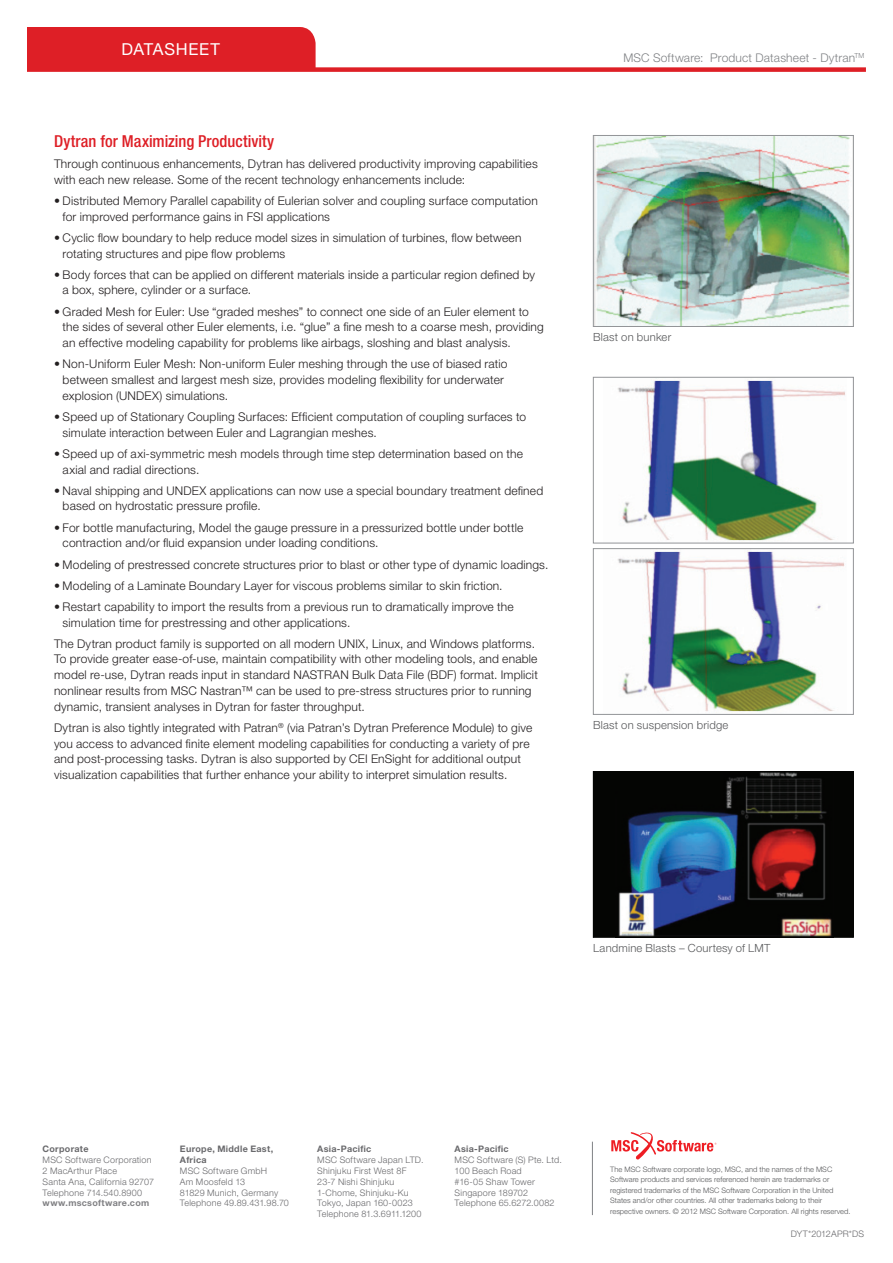
<style>
.page{position:relative;width:893px;height:1263px;background:#fff}
.page>*{position:absolute;margin:0;border:0;box-sizing:border-box;transform-origin:0 0}
.Body_-_Heading{font:500 condensed 16.5px "Helvetica Neue LT Pro";letter-spacing:.005em;color:#de1f26}
.t1{font:16.5px "Helvetica Neue LT Pro";letter-spacing:.04em;color:#fff}
.Body_-_Text{font:300 12px/15.8px "Helvetica Neue LT Pro";letter-spacing:.015em;color:#231f20}
.Top_-_Doc_Caption{font:300 12px "Helvetica Neue LT Pro";letter-spacing:.015em;color:#808285}
.t2{font:300 11.25px "Helvetica Neue LT Pro";letter-spacing:.015em;color:#57585a}
.Footer_-_Company_Inf{font:300 9px/10.8px "Helvetica Neue LT Pro";letter-spacing:.025em;color:#69696c}
.Footer_-_Company_Inf-2{font:700 9px/10.8px "Helvetica Neue LT Pro";letter-spacing:.03em;color:#69696c}
.Footer_-_Company_Inf-3{font:700 9px "Helvetica Neue LT Pro";letter-spacing:.03em;color:#808083}
.Footer_-_MSC_IDCode{font:300 9px "Helvetica Neue LT Pro";letter-spacing:.01em;color:#69696c}
.Footer_-_Legal_Info{font:300 7.5px/10.5px "Helvetica Neue LT Pro";color:#57585a}
</style>
<div class="page">
<div style="left:27px;top:67px;width:839px;height:5px;background:#de1f26"></div>
<div style="left:27px;top:27px;width:289px;height:41px;background:#de1f26"></div>
<svg style="left:611px;top:1132px;width:105px;height:28px"></svg>
<hr style="left:592px;top:1142px;width:1px;height:73px;background:#808285">
<img style="left:595px;top:137px;width:256px;height:188px">
<div style="left:593px;top:135px;width:261px;height:192px;border:1px solid #939598"></div>
<img style="left:617px;top:550px;width:228px;height:163px">
<div style="left:593px;top:548px;width:261px;height:167px;border:1px solid #939598"></div>
<div style="left:593px;top:771px;width:260px;height:166px;background:#040503"></div>
<img style="left:618px;top:773px;width:214px;height:162px">
<div style="left:593px;top:771px;width:261px;height:166px;border:1px solid #040503"></div>
<img style="left:617px;top:380px;width:228px;height:161px">
<div style="left:593px;top:377px;width:261px;height:166px;border:1px solid #939598"></div>
<h1 class="t1" style="left:121px;top:39px;width:100px">DATASHEET</h1>
<p class="Body_-_Heading" style="left:54px;top:131px;width:222px">Dytran for Maximizing Productivity</p>
<p class="Body_-_Text" style="left:54px;top:156px;width:485px">Through continuous enhancements, Dytran has delivered productivity improving capabilities with each new release. Some of the recent technology enhancements include:</p>
<p class="Body_-_Text" style="left:63px;top:192px;width:477px;text-indent:-9px">• Distributed Memory Parallel capability of Eulerian solver and coupling surface computation for improved performance gains in FSI applications</p>
<p class="Body_-_Text" style="left:63px;top:229px;width:460px;text-indent:-9px">• Cyclic flow boundary to help reduce model sizes in simulation of turbines, flow between rotating structures and pipe flow problems</p>
<p class="Body_-_Text" style="left:63px;top:266px;width:474px;text-indent:-9px">• Body forces that can be applied on different materials inside a particular region defined by a box, sphere, cylinder or a surface.</p>
<p class="Body_-_Text" style="left:63px;top:303px;width:483px;text-indent:-9px">• Graded Mesh for Euler: Use “graded meshes” to connect one side of an Euler element to the sides of several other Euler elements, i.e. “glue” a fine mesh to a coarse mesh, providing an effective modeling capability for problems like airbags, sloshing and blast analysis.</p>
<p class="Body_-_Text" style="left:63px;top:356px;width:446px;text-indent:-9px">• Non-Uniform Euler Mesh: Non-uniform Euler meshing through the use of biased ratio between smallest and largest mesh size, provides modeling flexibility for underwater explosion (UNDEX) simulations.</p>
<p class="Body_-_Text" style="left:63px;top:408px;width:465px;text-indent:-9px">• Speed up of Stationary Coupling Surfaces: Efficient computation of coupling surfaces to simulate interaction between Euler and Lagrangian meshes.</p>
<p class="Body_-_Text" style="left:63px;top:445px;width:462px;text-indent:-9px">• Speed up of axi-symmetric mesh models through time step determination based on the axial and radial directions.</p>
<p class="Body_-_Text" style="left:63px;top:482px;width:482px;text-indent:-9px">• Naval shipping and UNDEX applications can now use a special boundary treatment defined based on hydrostatic pressure profile.</p>
<p class="Body_-_Text" style="left:63px;top:519px;width:462px;text-indent:-9px">• For bottle manufacturing, Model the gauge pressure in a pressurized bottle under bottle contraction and/or fluid expansion under loading conditions.</p>
<p class="Body_-_Text" style="left:54px;top:556px;width:496px">• Modeling of prestressed concrete structures prior to blast or other type of dynamic loadings.</p>
<p class="Body_-_Text" style="left:54px;top:577px;width:450px">• Modeling of a Laminate Boundary Layer for viscous problems similar to skin friction.</p>
<p class="Body_-_Text" style="left:63px;top:598px;width:452px;text-indent:-9px">• Restart capability to import the results from a previous run to dramatically improve the simulation time for prestressing and other applications.</p>
<p class="Body_-_Text" style="left:54px;top:635px;width:485px">The Dytran product family is supported on all modern UNIX, Linux, and Windows platforms.<br>To provide greater ease-of-use, maintain compatibility with other modeling tools, and enable model re-use, Dytran reads input in standard NASTRAN Bulk Data File (BDF) format. Implicit nonlinear results from MSC Nastran™ can be used to pre-stress structures prior to running dynamic, transient analyses in Dytran for faster throughput.</p>
<p class="Body_-_Text" style="left:54px;top:719px;width:480px">Dytran is also tightly integrated with Patran<sup>®</sup> (via Patran’s Dytran Preference Module) to give you access to advanced finite element modeling capabilities for conducting a variety of pre and post-processing tasks. Dytran is also supported by CEI EnSight for additional output visualization capabilities that further enhance your ability to interpret simulation results.</p>
<p class="Top_-_Doc_Caption" style="left:623px;top:50px;width:242px">MSC Software: Product Datasheet - Dytran<sup>TM</sup></p>
<p class="t2" style="left:593px;top:331px;width:79px">Blast on bunker</p>
<p class="t2" style="left:593px;top:718px;width:137px">Blast on suspension bridge</p>
<p class="t2" style="left:593px;top:941px;width:179px">Landmine Blasts – Courtesy of LMT</p>
<p class="Footer_-_Company_Inf-2" style="left:43px;top:1143px;width:47px">Corporate</p>
<p class="Footer_-_Company_Inf" style="left:43px;top:1154px;width:110px">MSC Software Corporation</p>
<p class="Footer_-_Company_Inf" style="left:43px;top:1165px;width:76px">2 MacArthur Place</p>
<p class="Footer_-_Company_Inf" style="left:43px;top:1176px;width:113px">Santa Ana, California 92707</p>
<p class="Footer_-_Company_Inf" style="left:43px;top:1187px;width:101px">Telephone 714.540.8900</p>
<p class="Footer_-_Company_Inf-3" style="left:43px;top:1197px;width:108px">www.mscsoftware.com</p>
<p class="Footer_-_Company_Inf-2" style="left:180px;top:1143px;width:95px">Europe, Middle East,<br>Africa</p>
<p class="Footer_-_Company_Inf" style="left:180px;top:1165px;width:89px">MSC Software GmbH</p>
<p class="Footer_-_Company_Inf" style="left:180px;top:1176px;width:67px">Am Moosfeld 13</p>
<p class="Footer_-_Company_Inf" style="left:180px;top:1187px;width:100px">81829 Munich, Germany</p>
<p class="Footer_-_Company_Inf" style="left:180px;top:1197px;width:110px">Telephone 49.89.431.98.70</p>
<p class="Footer_-_Company_Inf-2" style="left:317px;top:1143px;width:56px">Asia-Pacific</p>
<p class="Footer_-_Company_Inf" style="left:317px;top:1154px;width:108px">MSC Software Japan LTD.</p>
<p class="Footer_-_Company_Inf" style="left:317px;top:1165px;width:91px">Shinjuku First West 8F</p>
<p class="Footer_-_Company_Inf" style="left:317px;top:1176px;width:79px">23-7 Nishi Shinjuku</p>
<p class="Footer_-_Company_Inf" style="left:317px;top:1187px;width:93px">1-Chome, Shinjuku-Ku</p>
<p class="Footer_-_Company_Inf" style="left:317px;top:1197px;width:97px">Tokyo, Japan 160-0023</p>
<p class="Footer_-_Company_Inf" style="left:317px;top:1208px;width:106px">Telephone 81.3.6911.1200</p>
<p class="Footer_-_Company_Inf-2" style="left:455px;top:1143px;width:56px">Asia-Pacific</p>
<p class="Footer_-_Company_Inf" style="left:455px;top:1154px;width:109px">MSC Software (S) Pte. Ltd.</p>
<p class="Footer_-_Company_Inf" style="left:455px;top:1165px;width:69px">100 Beach Road</p>
<p class="Footer_-_Company_Inf" style="left:455px;top:1176px;width:82px">#16-05 Shaw Tower<br>Singapore 189702</p>
<p class="Footer_-_Company_Inf" style="left:455px;top:1197px;width:101px">Telephone 65.6272.0082</p>
<p class="Footer_-_Legal_Info" style="left:610px;top:1163px;width:242px">The MSC Software corporate logo, MSC, and the names of the MSC Software products and services referenced herein are trademarks or registered trademarks of the MSC Software Corporation in the United States and/or other countries. All other trademarks belong to their respective owners. © 2012 MSC Software Corporation. All rights reserved.</p>
<p class="Footer_-_MSC_IDCode" style="left:791px;top:1229px;width:75px">DYT*2012APR*DS</p>
</div>
